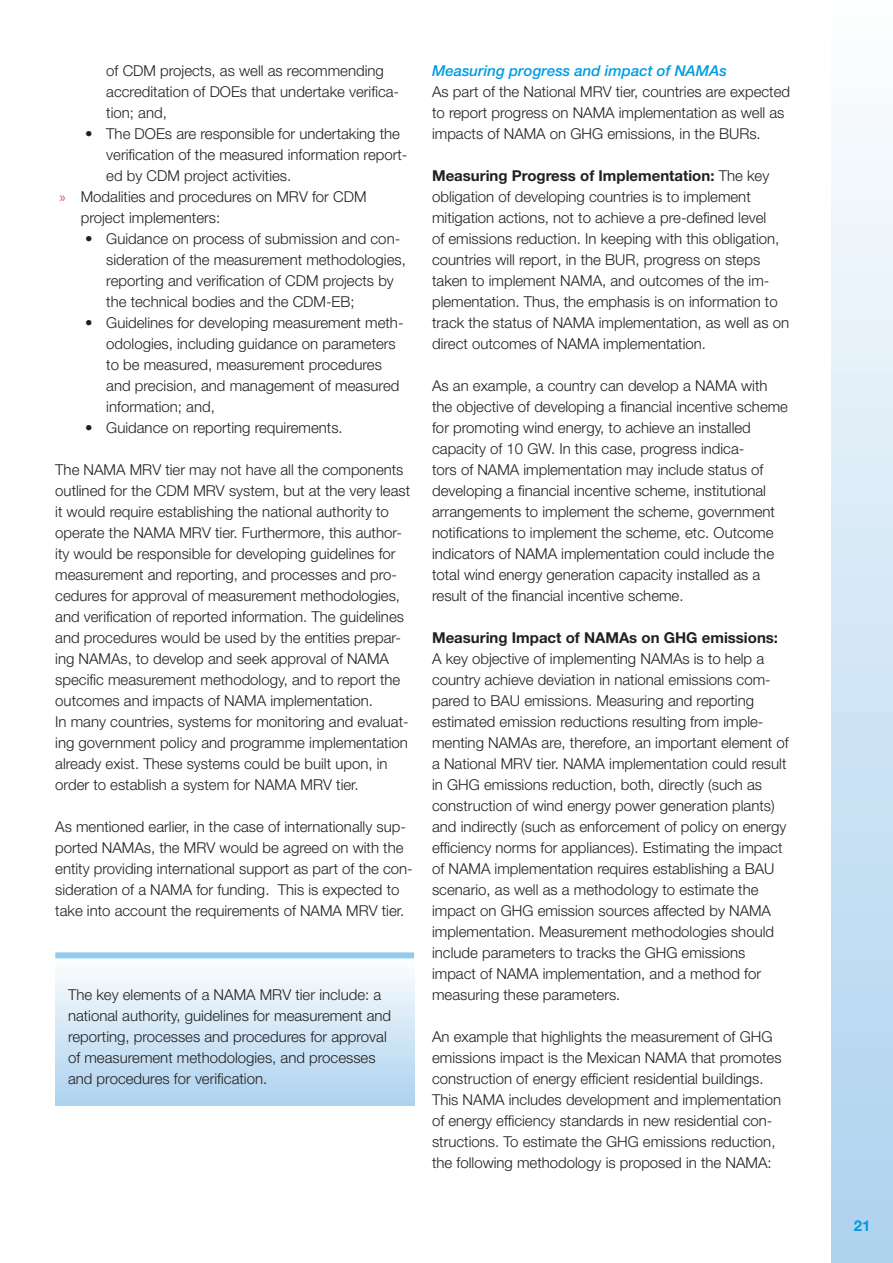
<style>
.page{position:relative;width:893px;height:1263px;background:#fff}
.page>*{position:absolute;margin:0;border:0;box-sizing:border-box;transform-origin:0 0}
.Body{font:300 15px/21px "Helvetica Neue LT Std";color:#231f20}
.List_Paragraph{font:300 15px/21px "Helvetica Neue LT Std";color:#231f20}
.Heading_3{font:italic 500 15px "Helvetica Neue LT Std";color:#009cdf}
.t1{font:700 15px "Helvetica Neue LT Std";color:#009cdf}
.s1{font-family:"Myriad Pro";font-weight:400;color:#d25773}
.s2{font-weight:700}
</style>
<div class="page">
<div style="left:831px;top:0;width:62px;height:1263px;background:linear-gradient(to bottom,#fdfefe,#add2ef)"></div>
<div style="left:55px;top:957px;width:359px;height:148px;background:linear-gradient(to bottom,#fdfefe,#add2ef)"></div>
<div style="left:55px;top:952px;width:359px;height:6px;background:#8fcdf0"></div>
<p class="Body" style="left:106px;top:60px;width:294px">of CDM projects, as well as recommending accreditation of DOEs that undertake verifica&shy;tion; and,</p>
<p class="Body" style="left:106px;top:123px;width:303px;text-indent:-21px">• The DOEs are responsible for undertaking the verification of the measured information report&shy;ed by CDM project activities.</p>
<p class="Body" style="left:81px;top:186px;width:287px;text-indent:-21px"><span class="s1">»</span> Modalities and procedures on MRV for CDM project implementers:</p>
<p class="Body" style="left:106px;top:228px;width:301px;text-indent:-21px">• Guidance on process of submission and con&shy;sideration of the measurement methodologies, reporting and verification of CDM projects by the technical bodies and the CDM-EB;</p>
<p class="Body" style="left:106px;top:312px;width:299px;text-indent:-21px">• Guidelines for developing measurement meth&shy;odologies, including guidance on parameters to be measured, measurement procedures and precision, and management of measured information; and,</p>
<p class="Body" style="left:85px;top:417px;width:259px">• Guidance on reporting requirements.</p>
<p class="Body" style="left:55px;top:459px;width:356px">The NAMA MRV tier may not have all the components outlined for the CDM MRV system, but at the very least it would require establishing the national authority to operate the NAMA MRV tier. Furthermore, this author&shy;ity would be responsible for developing guidelines for measurement and reporting, and processes and pro&shy;cedures for approval of measurement methodologies, and verification of reported information. The guidelines and procedures would be used by the entities prepar&shy;ing NAMAs, to develop and seek approval of NAMA specific measurement methodology, and to report the outcomes and impacts of NAMA implementation.</p>
<p class="Body" style="left:55px;top:711px;width:355px">In many countries, systems for monitoring and evaluat&shy;ing government policy and programme implementation already exist. These systems could be built upon, in order to establish a system for NAMA MRV tier.</p>
<p class="Body" style="left:55px;top:816px;width:359px">As mentioned earlier, in the case of internationally sup&shy;ported NAMAs, the MRV would be agreed on with the entity providing international support as part of the con&shy;sideration of a NAMA for funding. This is expected to take into account the requirements of NAMA MRV tier.</p>
<p class="List_Paragraph" style="left:68px;top:984px;width:325px">The key elements of a NAMA MRV tier include: a national authority, guidelines for measurement and reporting, processes and procedures for approval of measurement methodologies, and processes and procedures for verification.</p>
<p class="Heading_3" style="left:432px;top:62px;width:296px">Measuring progress and impact of NAMAs</p>
<p class="Body" style="left:432px;top:81px;width:359px">As part of the National MRV tier, countries are expected to report progress on NAMA implementation as well as impacts of NAMA on GHG emissions, in the BURs.</p>
<p class="Body" style="left:432px;top:165px;width:358px"><span class="s2">Measuring Progress of Implementation:</span> The key obligation of developing countries is to implement mitigation actions, not to achieve a pre-defined level<br>of emissions reduction. In keeping with this obligation, countries will report, in the BUR, progress on steps taken to implement NAMA, and outcomes of the im&shy;plementation. Thus, the emphasis is on information to track the status of NAMA implementation, as well as on direct outcomes of NAMA implementation.</p>
<p class="Body" style="left:432px;top:375px;width:357px">As an example, a country can develop a NAMA with the objective of developing a financial incentive scheme for promoting wind energy, to achieve an installed capacity of 10 GW. In this case, progress indica-<br>tors of NAMA implementation may include status of developing a financial incentive scheme, institutional arrangements to implement the scheme, government notifications to implement the scheme, etc. Outcome indicators of NAMA implementation could include the total wind energy generation capacity installed as a result of the financial incentive scheme.</p>
<p class="Body" style="left:432px;top:627px;width:358px"><span class="s2">Measuring Impact of NAMAs on GHG emissions:<br></span>A key objective of implementing NAMAs is to help a country achieve deviation in national emissions com&shy;pared to BAU emissions. Measuring and reporting estimated emission reductions resulting from imple&shy;menting NAMAs are, therefore, an important element of a National MRV tier. NAMA implementation could result in GHG emissions reduction, both, directly (such as construction of wind energy power generation plants) and indirectly (such as enforcement of policy on energy efficiency norms for appliances). Estimating the impact of NAMA implementation requires establishing a BAU scenario, as well as a methodology to estimate the impact on GHG emission sources affected by NAMA implementation. Measurement methodologies should include parameters to tracks the GHG emissions impact of NAMA implementation, and a method for measuring these parameters.</p>
<p class="Body" style="left:432px;top:1026px;width:351px">An example that highlights the measurement of GHG emissions impact is the Mexican NAMA that promotes construction of energy efficient residential buildings.<br>This NAMA includes development and implementation of energy efficiency standards in new residential con&shy;structions. To estimate the GHG emissions reduction, the following methodology is proposed in the NAMA:</p>
<p class="t1" style="left:854px;top:1217px;width:18px">21</p>
</div>
